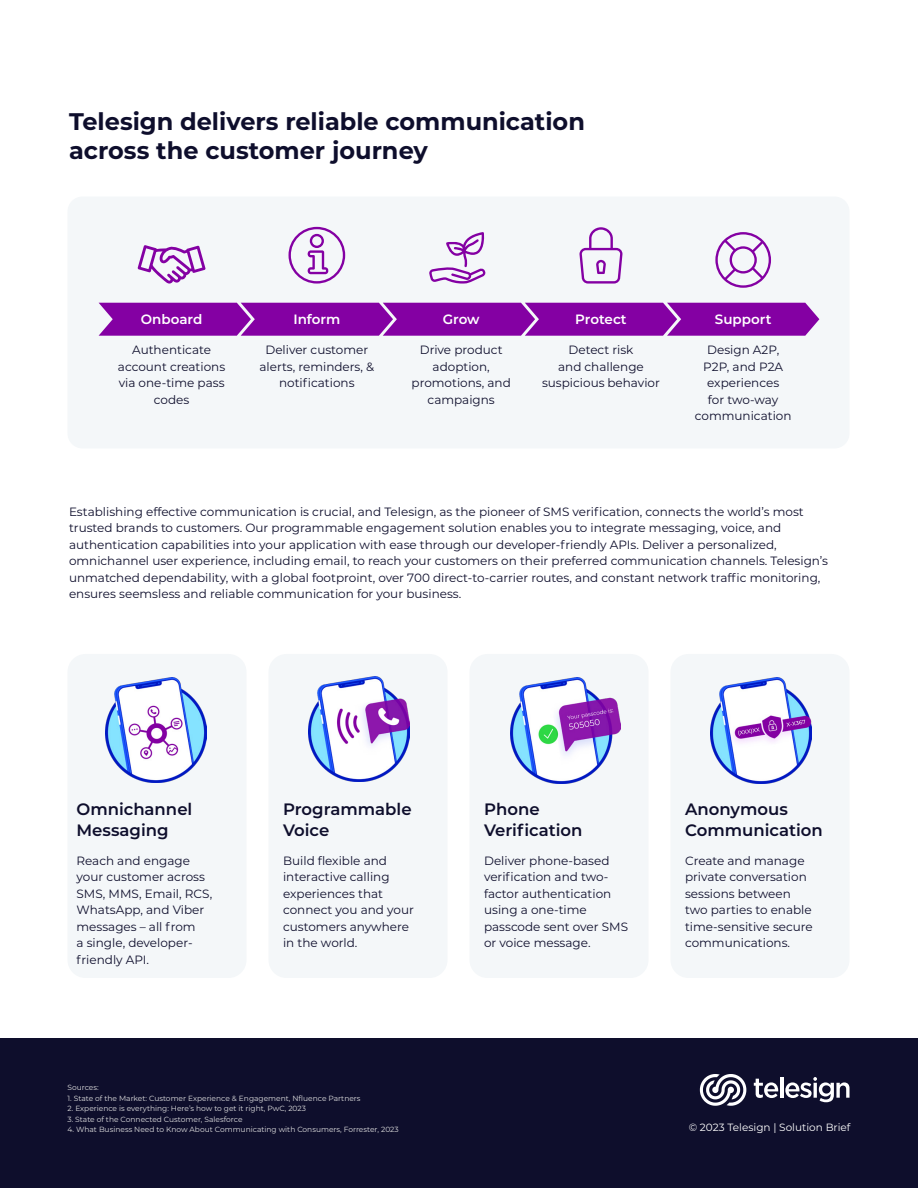
<style>
.page{position:relative;width:918px;height:1188px;background:#fff}
.page>*{position:absolute;margin:0;border:0;box-sizing:border-box;transform-origin:0 0}
.t1{font:700 24px/28.8px "Montserrat";color:#0e0e2c}
.Benefit_Body{font:600 16.5px/21px "Montserrat";color:#0e0e2c}
.t2{font:600 13.5px "Montserrat";color:#fff}
.Benefit_Body-2{font:12px/16.5px "Montserrat";color:#0e0e2c}
.t3{font:10.5px "Montserrat";color:#fff}
.t4{font:7.5px "Montserrat";color:#e0e0e0}
</style>
<div class="page">
<div style="left:0;top:1038px;width:918px;height:150px;background:#0e0e2c"></div>
<svg style="left:754px;top:1079px;width:24px;height:19px"></svg>
<hr style="left:780px;top:1077px;width:3px;height:21px;background:#fff">
<svg style="left:785px;top:1077px;width:65px;height:25px"></svg>
<svg style="left:700px;top:1074px;width:46px;height:32px"></svg>
<div style="left:68px;top:197px;width:782px;height:251px;background:#f4f7f9;border-radius:15px"></div>
<div style="left:68px;top:654px;width:179px;height:324px;background:#f4f7f9;border-radius:18px"></div>
<img style="left:106px;top:677px;width:100px;height:106px">
<div style="left:269px;top:654px;width:179px;height:324px;background:#f4f7f9;border-radius:18px"></div>
<img style="left:309px;top:677px;width:101px;height:105px">
<div style="left:470px;top:654px;width:179px;height:324px;background:#f4f7f9;border-radius:18px"></div>
<img style="left:510px;top:677px;width:110px;height:106px">
<div style="left:670px;top:654px;width:180px;height:324px;background:#f4f7f9;border-radius:18px"></div>
<img style="left:710px;top:677px;width:101px;height:106px">
<svg style="left:579px;top:227px;width:43px;height:57px"></svg>
<svg style="left:429px;top:232px;width:56px;height:52px"></svg>
<svg style="left:715px;top:232px;width:56px;height:56px"></svg>
<svg style="left:138px;top:245px;width:68px;height:39px"></svg>
<svg style="left:289px;top:227px;width:56px;height:57px"></svg>
<svg style="left:99px;top:303px;width:720px;height:33px;background:#890ca7"></svg>
<p class="t1" style="left:69px;top:106px;width:517px">Telesign delivers reliable communication across the customer journey</p>
<p class="t2" style="left:141px;top:310px;width:63px">Onboard</p>
<p class="Benefit_Body-2" style="left:118px;top:341px;width:109px;text-align:center">Authenticate account creations via one-time pass codes</p>
<p class="t2" style="left:293px;top:310px;width:48px">Inform</p>
<p class="Benefit_Body-2" style="left:260px;top:341px;width:116px;text-align:center">Deliver customer alerts, reminders, &amp; notifications</p>
<p class="t2" style="left:443px;top:310px;width:38px">Grow</p>
<p class="Benefit_Body-2" style="left:412px;top:341px;width:101px;text-align:center">Drive product adoption, promotions, and campaigns</p>
<p class="t2" style="left:575px;top:310px;width:53px">Protect</p>
<p class="Benefit_Body-2" style="left:542px;top:341px;width:119px;text-align:center">Detect risk<br>and challenge suspicious behavior</p>
<p class="t2" style="left:715px;top:310px;width:58px">Support</p>
<p class="Benefit_Body-2" style="left:695px;top:341px;width:98px;text-align:center">Design A2P,<br>P2P, and P2A experiences<br>for two-way communication</p>
<p class="Benefit_Body-2" style="left:69px;top:503px;width:761px">Establishing effective communication is crucial, and Telesign, as the pioneer of SMS verification, connects the world’s most trusted brands to customers. Our programmable engagement solution enables you to integrate messaging, voice, and authentication capabilities into your application with ease through our developer-friendly APIs. Deliver a personalized, omnichannel user experience, including email, to reach your customers on their preferred communication channels. Telesign’s unmatched dependability, with a global footproint, over 700 direct-to-carrier routes, and constant network traffic monitoring, ensures seemsless and reliable communication for your business.</p>
<p class="Benefit_Body" style="left:76px;top:798px;width:117px">Omnichannel<br>Messaging</p>
<p class="Benefit_Body-2" style="left:76px;top:852px;width:137px">Reach and engage your customer across<br>SMS, MMS, Email, RCS,<br>WhatsApp, and Viber messages – all from<br>a single, developer&shy;friendly API.</p>
<p class="Benefit_Body" style="left:283px;top:798px;width:130px">Programmable<br>Voice</p>
<p class="Benefit_Body-2" style="left:283px;top:852px;width:132px">Build flexible and interactive calling experiences that connect you and your customers anywhere in the world.</p>
<p class="t4" style="left:68px;top:1082px;width:33px">Sources:</p>
<p class="t4" style="left:68px;top:1093px;width:295px">1. State of the Market: Customer Experience &amp; Engagement, Nfluence Partners</p>
<p class="t4" style="left:68px;top:1103px;width:240px">2. Experience is everything: Here’s how to get it right, PwC, 2023</p>
<p class="t4" style="left:68px;top:1114px;width:177px">3. State of the Connected Customer, Salesforce</p>
<p class="t4" style="left:68px;top:1124px;width:333px">4. What Business Need to Know About Communicating with Consumers, Forrester, 2023</p>
<p class="Benefit_Body" style="left:484px;top:798px;width:100px">Phone<br>Verification</p>
<p class="Benefit_Body-2" style="left:484px;top:852px;width:145px">Deliver phone-based verification and two&shy;factor authentication using a one-time passcode sent over SMS or voice message.</p>
<p class="Benefit_Body" style="left:685px;top:798px;width:139px">Anonymous<br>Communication</p>
<p class="Benefit_Body-2" style="left:685px;top:852px;width:129px">Create and manage private conversation sessions between two parties to enable time-sensitive secure communications.</p>
<p class="t3" style="left:689px;top:1120px;width:163px">© 2023 Telesign | Solution Brief</p>
</div>
